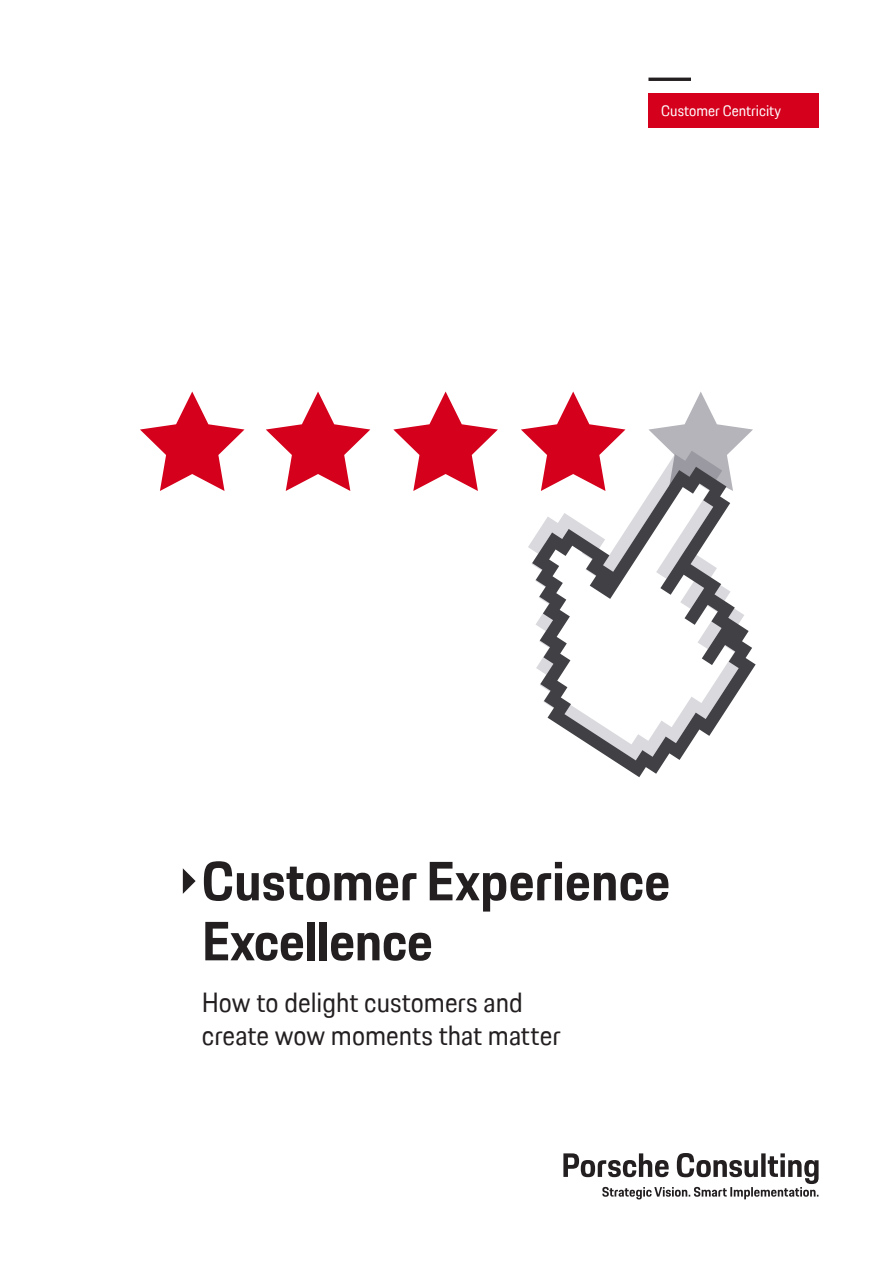
<style>
.page{position:relative;width:893px;height:1263px;background:#fff}
.page>*{position:absolute;margin:0;border:0;box-sizing:border-box;transform-origin:0 0}
.t1{font:700 54px/60px "Porsche Next TT";letter-spacing:.005em;color:#231f20}
.t2{font:27px/33px "Porsche Next TT";color:#231f20}
.t3{font:15px "Porsche Next TT";color:#fff}
</style>
<div class="page">
<svg style="left:563px;top:1153px;width:256px;height:46px"></svg>
<svg style="left:183px;top:868px;width:13px;height:26px"></svg>
<hr style="left:648px;top:78px;width:43px;height:3px;background:#231f20">
<svg style="left:140px;top:392px;width:104px;height:99px"></svg>
<svg style="left:266px;top:392px;width:104px;height:99px"></svg>
<svg style="left:393px;top:392px;width:105px;height:99px"></svg>
<svg style="left:521px;top:392px;width:104px;height:59px"></svg>
<svg style="left:648px;top:392px;width:105px;height:59px"></svg>
<svg style="left:528px;top:451px;width:203px;height:99px"></svg>
<svg style="left:532px;top:467px;width:224px;height:310px"></svg>
<div style="left:648px;top:93px;width:171px;height:34px;background:#d5001c"></div>
<p class="t3" style="left:661px;top:100px;width:121px">Customer Centricity</p>
<h1 class="t1" style="left:202px;top:851px;width:470px">Customer Experience<br>Excellence</h1>
<p class="t2" style="left:202px;top:986px;width:360px">How to delight customers and create wow moments that matter</p>
</div>
